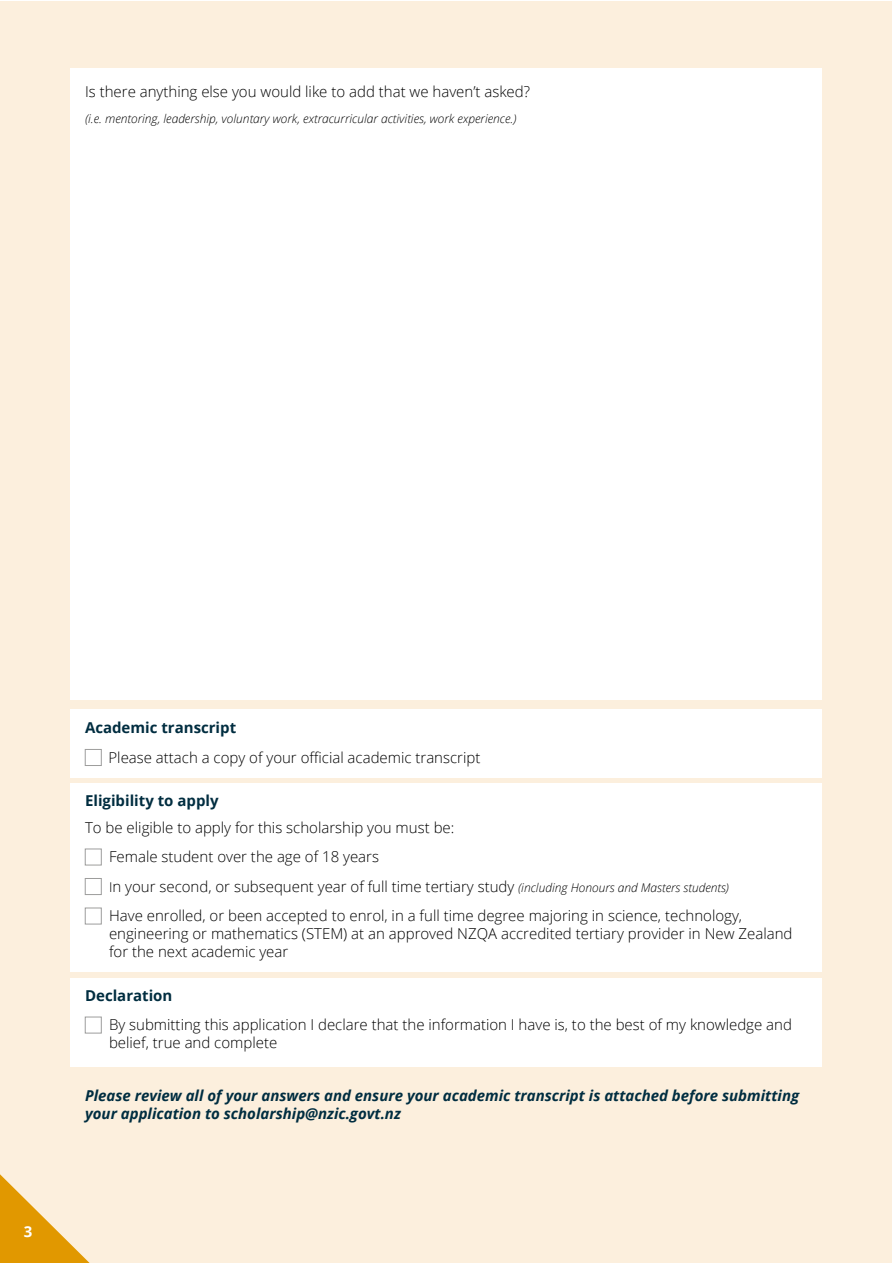
<style>
.page{position:relative;width:893px;height:1263px;background:#fff}
.page>*{position:absolute;margin:0;border:0;box-sizing:border-box;transform-origin:0 0}
.t1{font:300 15px/29.5px "Open Sans";color:#000}
.t2{font:italic 700 15px/18px "Open Sans";color:#002d40}
.t3{font:700 15px "Open Sans";color:#002d40}
.t4{font:700 15px "Open Sans";color:#fff}
.t5{font:italic 300 12px "Open Sans";color:#000}
.s1{font-size:13.5px}
.s2{font-style:italic;font-size:12px}
</style>
<div class="page">
<div style="left:1px;top:1px;width:891px;height:1261px;background:#fcefdd"></div>
<div style="left:71px;top:68px;width:751px;height:631px;background:#fff"></div>
<div style="left:71px;top:709px;width:751px;height:68px;background:#fff"></div>
<div style="left:71px;top:783px;width:751px;height:189px;background:#fff"></div>
<div style="left:71px;top:978px;width:751px;height:89px;background:#fff"></div>
<svg style="left:0;top:1174px;width:90px;height:89px"></svg>
<div style="left:85px;top:749px;width:16px;height:17px;border:1px solid #9d9d9c"></div>
<div style="left:85px;top:849px;width:16px;height:16px;border:1px solid #9d9d9c"></div>
<div style="left:85px;top:878px;width:16px;height:17px;border:1px solid #9d9d9c"></div>
<div style="left:85px;top:908px;width:16px;height:16px;border:1px solid #9d9d9c"></div>
<div style="left:85px;top:1017px;width:16px;height:16px;border:1px solid #9d9d9c"></div>
<p class="t1" style="left:85px;top:76px;width:447px">Is there anything else you would like to add that we haven’t asked?</p>
<p class="t5" style="left:85px;top:110px;width:433px">(i.e. mentoring, leadership, voluntary work, extracurricular activities, work experience.)</p>
<p class="t4" style="left:24px;top:1221px;width:10px">3</p>
<p class="t3" style="left:85px;top:717px;width:153px">Academic transcript</p>
<p class="t1" style="left:108px;top:742px;width:373px">Please attach a copy of your official academic transcript</p>
<p class="t3" style="left:85px;top:790px;width:135px">Eligibility to apply</p>
<p class="t1" style="left:109px;top:812px;width:635px;text-indent:-24px">To be eligible to apply for this scholarship you must be:<br>Female student over the age of 18 years<br><span class="s1">I</span>n your second, or subsequent year of full time tertiary study <span class="s2">(including Honours and Masters students)<br></span>Have enrolled, or been accepted to enrol, in a full time degree majoring in science, technology,</p>
<p class="t1" style="left:109px;top:924px;width:685px;line-height:18px">engineering or mathematics (STEM) at an approved NZQA accredited tertiary provider in New Zealand for the next academic year</p>
<p class="t3" style="left:85px;top:985px;width:89px">Declaration</p>
<p class="t1" style="left:109px;top:1015px;width:684px;line-height:18px">By submitting this application I declare that the information I have is, to the best of my knowledge and belief, true and complete</p>
<p class="t2" style="left:85px;top:1086px;width:716px">Please review all of your answers and ensure your academic transcript is attached before submitting your application to scholarship@nzic.govt.nz</p>
</div>
